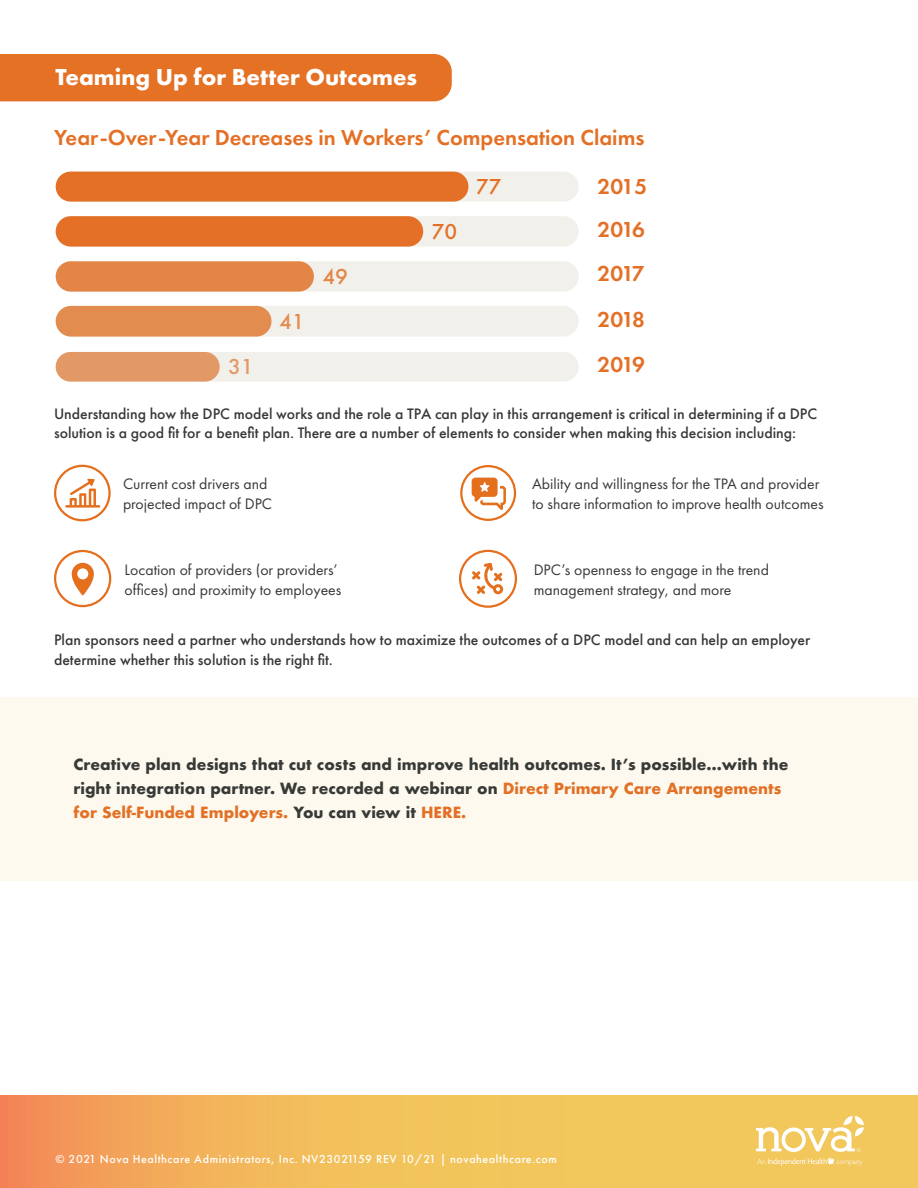
<style>
.page{position:relative;width:918px;height:1188px;background:#fff}
.page>*{position:absolute;margin:0;border:0;box-sizing:border-box;transform-origin:0 0}
.t1{font:700 24px "Futura PT";color:#fff}
.t2{font:600 22.5px "Futura PT";color:#e47025}
.t3{font:600 22.5px/43.8px "Futura PT";letter-spacing:-.07em;color:#e37026;text-align:justify}
.t4{font:500 22.5px "Futura PT";color:#e37026}
.t5{font:500 22.5px "Futura PT";color:#e38545}
.t6{font:500 22.5px "Futura PT";color:#e38c4f}
.t7{font:500 22.5px "Futura PT";color:#e39966}
.t8{font:500 15.75px/19.5px "Futura PT";color:#363936}
.t9{font:15.75px/19.5px "Futura PT";color:#363936}
.t10{font:700 15px/24px "Futura";color:#373a36}
.t11{font:500 12px "Futura PT";letter-spacing:.05em;color:#fff}
.s1{color:#e27025}
</style>
<div class="page">
<svg style="left:0;top:1095px;width:918px;height:93px;background:#f2ba5b"></svg>
<div style="left:0;top:54px;width:452px;height:47px;background:#e57125"></div>
<div style="left:54px;top:465px;width:57px;height:56px;border:2px solid #e4701e;border-radius:50%"></div>
<div style="left:460px;top:465px;width:56px;height:56px;border:2px solid #e4701e;border-radius:50%"></div>
<div style="left:54px;top:550px;width:57px;height:57px;border:2px solid #e4701e;border-radius:50%"></div>
<div style="left:459px;top:550px;width:58px;height:58px;border:2px solid #e4701e;border-radius:50%"></div>
<svg style="left:65px;top:479px;width:35px;height:29px"></svg>
<svg style="left:72px;top:563px;width:22px;height:32px"></svg>
<svg style="left:472px;top:478px;width:34px;height:32px"></svg>
<svg style="left:472px;top:563px;width:31px;height:31px"></svg>
<div style="left:56px;top:172px;width:523px;height:30px;background:#f2f0eb;border-radius:15px"></div>
<div style="left:56px;top:172px;width:412px;height:30px;background:#e37026;border-radius:15px"></div>
<div style="left:56px;top:216px;width:523px;height:31px;background:#f2f0eb;border-radius:15px"></div>
<div style="left:56px;top:216px;width:367px;height:31px;background:#e37026;border-radius:15px"></div>
<div style="left:56px;top:261px;width:523px;height:31px;background:#f2f0eb;border-radius:15px"></div>
<div style="left:56px;top:261px;width:258px;height:31px;background:#e38545;border-radius:15px"></div>
<div style="left:56px;top:306px;width:523px;height:31px;background:#f2f0eb;border-radius:15px"></div>
<div style="left:56px;top:306px;width:215px;height:31px;background:#e38c4f;border-radius:15px"></div>
<div style="left:56px;top:352px;width:523px;height:30px;background:#f2f0eb;border-radius:15px"></div>
<div style="left:56px;top:352px;width:164px;height:30px;background:#e39966;border-radius:15px"></div>
<div style="left:0;top:697px;width:918px;height:184px;background:#fdf9ef"></div>
<svg style="left:756px;top:1116px;width:108px;height:50px"></svg>
<p class="t1" style="left:56px;top:62px;width:363px">Teaming Up for Better Outcomes</p>
<p class="t2" style="left:54px;top:123px;width:592px">Year-Over-Year Decreases in Workers’ Compensation Claims</p>
<h2 class="t4" style="left:476px;top:173px;width:27px">77</h2>
<h2 class="t3" style="left:598px;top:164px;width:51px">2015<br>2016<br>2017</h2>
<h2 class="t3" style="left:598px;top:297px;width:49px;line-height:45px">2018<br>2019</h2>
<h2 class="t4" style="left:432px;top:218px;width:27px">70</h2>
<h2 class="t5" style="left:322px;top:263px;width:27px">49</h2>
<h2 class="t6" style="left:279px;top:308px;width:27px">41</h2>
<h2 class="t7" style="left:228px;top:353px;width:27px">31</h2>
<p class="t8" style="left:54px;top:404px;width:765px">Understanding how the DPC model works and the role a TPA can play in this arrangement is critical in determining if a DPC solution is a good fit for a benefit plan. There are a number of elements to consider when making this decision including:</p>
<p class="t9" style="left:123px;top:474px;width:146px">Current cost drivers and</p>
<p class="t9" style="left:123px;top:494px;width:151px">projected impact of DPC</p>
<p class="t9" style="left:532px;top:474px;width:293px">Ability and willingness for the TPA and provider to share information to improve health outcomes</p>
<p class="t9" style="left:125px;top:560px;width:218px">Location of providers (or providers’ offices) and proximity to employees</p>
<p class="t9" style="left:534px;top:560px;width:237px">DPC’s openness to engage in the trend management strategy, and more</p>
<p class="t8" style="left:54px;top:630px;width:758px">Plan sponsors need a partner who understands how to maximize the outcomes of a DPC model and can help an employer determine whether this solution is the right fit.</p>
<p class="t10" style="left:74px;top:753px;width:717px">Creative plan designs that cut costs and improve health outcomes. It’s possible…with the right integration partner. We recorded a webinar on <span class="s1">Direct Primary Care Arrangements for Self-Funded Employers.</span> You can view it <span class="s1">HERE.</span></p>
<p class="t11" style="left:56px;top:1152px;width:503px">© 2021 Nova Healthcare Administrators, Inc. NV23021159 REV 10/21 | novahealthcare.com</p>
</div>
